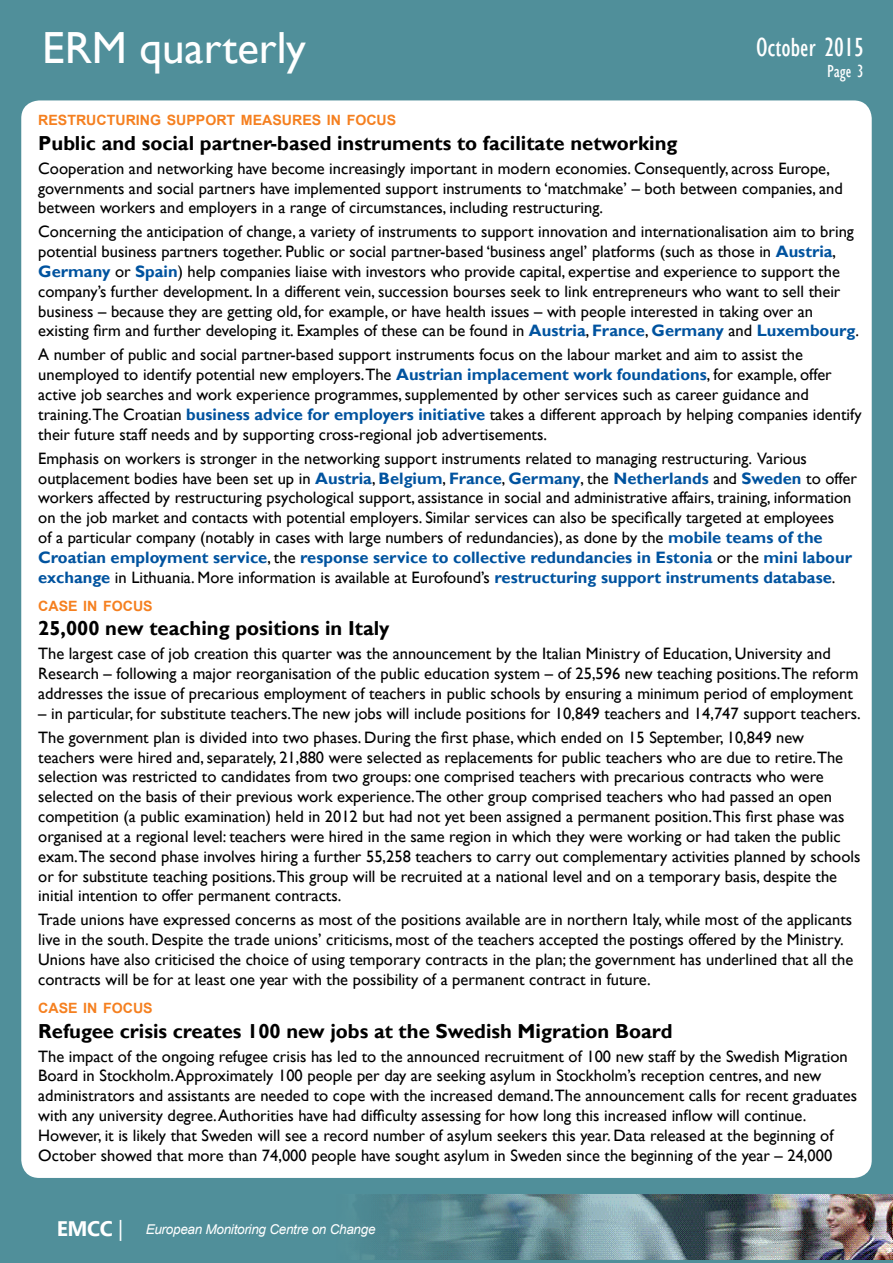
<style>
.page{position:relative;width:893px;height:1263px;background:#fff}
.page>*{position:absolute;margin:0;border:0;box-sizing:border-box;transform-origin:0 0}
.t1{font:45px "Gill Sans";color:#fff}
.t2{font:condensed 27px "Gill Sans";color:#fff}
.t3{font:700 20.25px "Gill Sans";color:#000}
.t4{font:condensed 18px "Gill Sans";color:#fff}
.t5{font:16.5px/19.8px "Gill Sans";color:#000}
.t6{font:700 14.1px "Arial";color:#f58020}
.t7{font:italic 13.5px "Arial";letter-spacing:-.02em;color:#fff}
.s1{font-weight:700;color:#00539f}
.s2{font-family:"Ebrima";font-weight:700;font-style:normal;font-size:21px}
.s3{font-family:"Ebrima";font-style:normal;font-size:21px}
</style>
<div class="page">
<div style="left:0;top:74px;width:893px;height:1189px;background:#508f9a"></div>
<div style="left:21px;top:100px;width:851px;height:1078px;background:#fff;border-radius:18px"></div>
<div style="left:0;top:0;width:893px;height:74px;background:#508f9a"></div>
<img style="left:371px;top:1195px;width:522px;height:64px">
<h1 class="t1" style="left:42px;top:21px;width:265px">ERM quarterly</h1>
<h2 class="t2" style="left:756px;top:31px;width:109px">October 2015</h2>
<p class="t4" style="left:827px;top:61px;width:38px">Page 3</p>
<p class="t6" style="left:38px;top:111px;width:20px">REST</p>
<p class="t6" style="left:76px;top:111px;width:311px">RUCTU RING SU PPORT MEASU RES IN FOCUS</p>
<p class="t3" style="left:38px;top:131px;width:641px">Public and social partner-based instruments to facilitate networking</p>
<p class="t5" style="left:38px;top:159px;width:806px">Cooperation and networking have become increasingly important in modern economies. Consequently, across Europe, governments and social partners have implemented support instruments to ‘matchmake’ – both between companies, and between workers and employers in a range of circumstances, including restructuring.</p>
<p class="t5" style="left:38px;top:222px;width:822px">Concerning the anticipation of change, a variety of instruments to support innovation and internationalisation aim to bring potential business partners together. Public or social partner-based ‘business angel’ platforms (such as those in <span class="s1">Austria</span>, <span class="s1">Germany</span> or <span class="s1">Spain</span>) help companies liaise with investors who provide capital, expertise and experience to support the company’s further development. In a different vein, succession bourses seek to link entrepreneurs who want to sell their business – because they are getting old, for example, or have health issues – with people interested in taking over an existing firm and further developing it. Examples of these can be found in <span class="s1">Austria</span>, <span class="s1">France</span>, <span class="s1">Germany</span> and <span class="s1">Luxembourg</span>.</p>
<p class="t5" style="left:38px;top:345px;width:825px">A number of public and social partner-based support instruments focus on the labour market and aim to assist the unemployed to identify potential new employers.The <span class="s1">Austrian implacement work foundations</span>, for example, offer active job searches and work experience programmes, supplemented by other services such as career guidance and training.The Croatian <span class="s1">business advice for employers initiative</span> takes a different approach by helping companies identify their future staff needs and by supporting cross-regional job advertisements.</p>
<p class="t5" style="left:38px;top:449px;width:820px">Emphasis on workers is stronger in the networking support instruments related to managing restructuring. Various outplacement bodies have been set up in <span class="s1">Austria</span>, <span class="s1">Belgium</span>, <span class="s1">France</span>, <span class="s1">Germany</span>, the <span class="s1">Netherlands</span> and <span class="s1">Sweden</span> to offer workers affected by restructuring psychological support, assistance in social and administrative affairs, training, information on the job market and contacts with potential employers. Similar services can also be specifically targeted at employees<br>of a particular company (notably in cases with large numbers of redundancies), as done by the <span class="s1">mobile teams of the Croatian employment service</span>, the <span class="s1">response service to collective redundancies in Estonia</span> or the <span class="s1">mini labour exchange</span> in Lithuania. More information is available at Eurofound’s <span class="s1">restructuring support instruments database</span>.</p>
<p class="t6" style="left:38px;top:597px;width:105px">CASE IN FOCUS</p>
<p class="t3" style="left:38px;top:616px;width:353px">25,000 new teaching positions in Italy</p>
<p class="t5" style="left:38px;top:644px;width:822px">The largest case of job creation this quarter was the announcement by the Italian Ministry of Education, University and<br>Research – following a major reorganisation of the public education system – of 25,596 new teaching positions.The reform addresses the issue of precarious employment of teachers in public schools by ensuring a minimum period of employment</p>
<p class="t5" style="left:38px;top:701px;width:824px;line-height:24px">– in particular, for substitute teachers.The new jobs will include positions for 10,849 teachers and 14,747 support teachers.<br>The government plan is divided into two phases. During the first phase, which ended on 15 September, 10,849 new</p>
<p class="t5" style="left:38px;top:747px;width:824px">teachers were hired and, separately, 21,880 were selected as replacements for public teachers who are due to retire.The selection was restricted to candidates from two groups: one comprised teachers with precarious contracts who were selected on the basis of their previous work experience.The other group comprised teachers who had passed an open competition (a public examination) held in 2012 but had not yet been assigned a permanent position.This first phase was organised at a regional level: teachers were hired in the same region in which they were working or had taken the public exam.The second phase involves hiring a further 55,258 teachers to carry out complementary activities planned by schools or for substitute teaching positions.This group will be recruited at a national level and on a temporary basis, despite the initial intention to offer permanent contracts.</p>
<p class="t5" style="left:38px;top:910px;width:816px">Trade unions have expressed concerns as most of the positions available are in northern Italy, while most of the applicants live in the south. Despite the trade unions’ criticisms, most of the teachers accepted the postings offered by the Ministry.<br>Unions have also criticised the choice of using temporary contracts in the plan; the government has underlined that all the contracts will be for at least one year with the possibility of a permanent contract in future.</p>
<p class="t6" style="left:38px;top:999px;width:105px">CASE IN FOCUS</p>
<p class="t3" style="left:38px;top:1018px;width:636px">Refugee crisis creates 100 new jobs at the Swedish Migration Board</p>
<p class="t5" style="left:38px;top:1046px;width:820px">The impact of the ongoing refugee crisis has led to the announced recruitment of 100 new staff by the Swedish Migration Board in Stockholm. Approximately 100 people per day are seeking asylum in Stockholm’s reception centres, and new administrators and assistants are needed to cope with the increased demand.The announcement calls for recent graduates with any university degree. Authorities have had difficulty assessing for how long this increased inflow will continue.<br>However, it is likely that Sweden will see a record number of asylum seekers this year. Data released at the beginning of October showed that more than 74,000 people have sought asylum in Sweden since the beginning of the year – 24,000</p>
<p class="t7" style="left:57px;top:1221px;width:320px"><span class="s2">EMCC</span> <span class="s3">|</span> European Monitoring Centre on Change</p>
</div>
